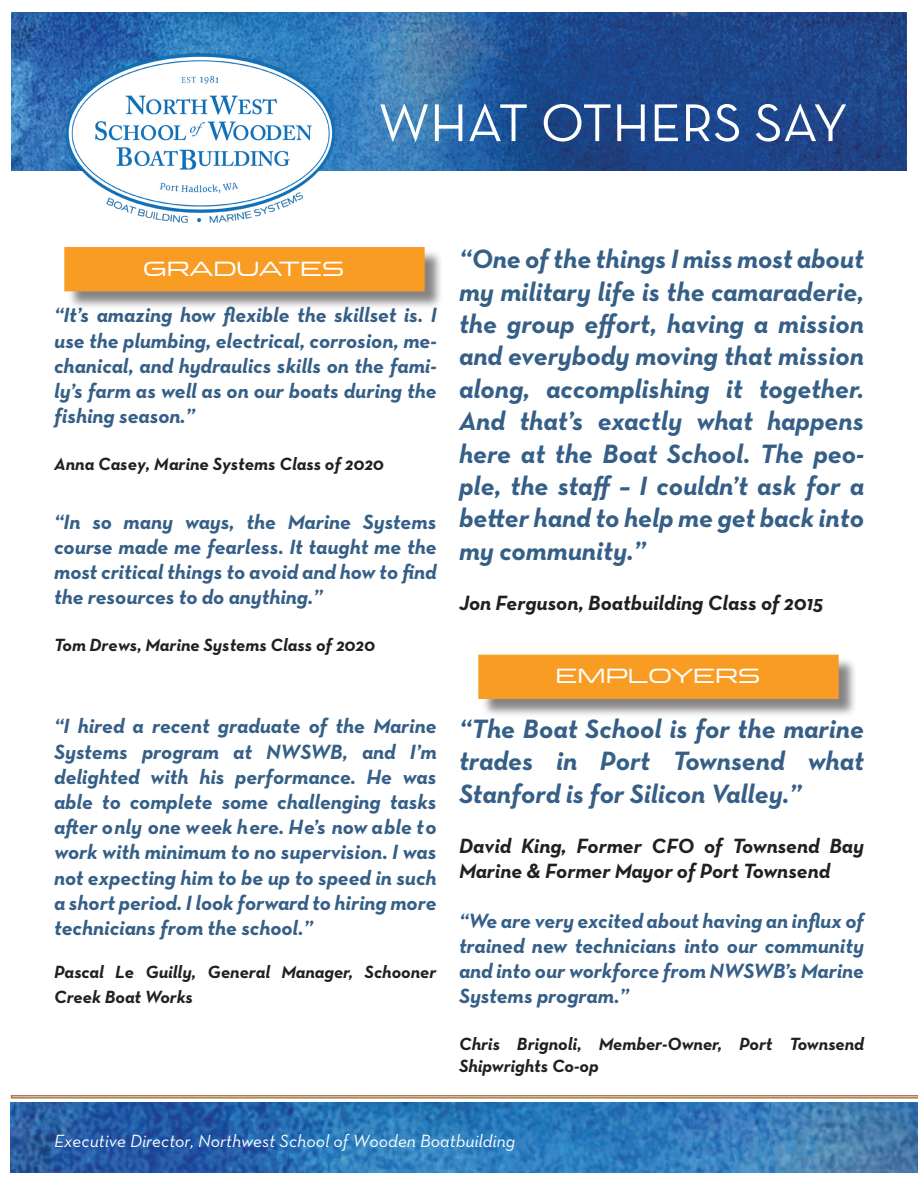
<style>
.page{position:relative;width:918px;height:1188px;background:#fff}
.page>*{position:absolute;margin:0;border:0;box-sizing:border-box;transform-origin:0 0}
.t1{font:54px "Neutraface Text";color:#fff}
.t2{font:italic 700 27px/32.4px "Neutraface Text";color:#355f87;text-align:justify}
.t3{font:italic 700 21px/25.2px "Neutraface Text";color:#355f87;text-align:justify}
.t4{font:italic 700 21px/25.2px "Neutraface Text";color:#231f20}
.t5{font:21px "Clonoid";color:#fff}
.t6{font:italic 700 18px/25.2px "Neutraface Text";color:#231f20}
.t7{font:italic 18px "Neutraface Text";color:#fff}
.t8{font:18px "Neutraface Text Bold Italic Alt";color:#231f20}
</style>
<div class="page">
<img style="left:11px;top:13px;width:896px;height:158px">
<img style="left:44px;top:40px;width:315px;height:183px">
<div style="left:67px;top:249px;width:376px;height:61px;background:#231f20;opacity:.55"></div>
<div style="left:64px;top:247px;width:360px;height:44px;background:#f89c23"></div>
<img style="left:11px;top:1102px;width:907px;height:70px">
<svg style="left:11px;top:1095px;width:907px;height:4px;background:#bd9c7b"></svg>
<div style="left:481px;top:657px;width:376px;height:60px;background:#231f20;opacity:.55"></div>
<div style="left:478px;top:655px;width:360px;height:44px;background:#f89c23"></div>
<p class="t1" style="left:378px;top:89px;width:471px">WHAT OTHERS SAY</p>
<p class="t5" style="left:143px;top:255px;width:202px">GRADUATES</p>
<p class="t3" style="left:54px;top:302px;width:384px">“It’s amazing how flexible the skillset is. I use the plumbing, electrical, corrosion, me&shy;chanical, and hydraulics skills on the fami&shy;ly’s farm as well as on our boats during the fishing season.”</p>
<p class="t8" style="left:54px;top:452px;width:331px">Anna Casey, Marine Systems Class of 2020</p>
<p class="t3" style="left:54px;top:509px;width:384px">“In so many ways, the Marine Systems course made me fearless. It taught me the most critical things to avoid and how to find the resources to do anything.”</p>
<p class="t6" style="left:54px;top:632px;width:323px">Tom Drews, Marine Systems Class of 2020</p>
<p class="t3" style="left:54px;top:713px;width:384px">“I hired a recent graduate of the Marine Systems program at NWSWB, and I’m delighted with his performance. He was able to complete some challenging tasks after only one week here. He’s now able to work with minimum to no supervision. I was not expecting him to be up to speed in such a short period. I look forward to hiring more technicians from the school.”</p>
<p class="t6" style="left:54px;top:959px;width:384px">Pascal Le Guilly, General Manager, Schooner<br>Creek Boat Works</p>
<p class="t2" style="left:459px;top:243px;width:407px">“One of the things I miss most about my military life is the camaraderie, the group effort, having a mission and everybody moving that mission along, accomplishing it together.<br>And that’s exactly what happens here at the Boat School. The peo&shy;ple, the staff – I couldn’t ask for a better hand to help me get back into my community.”</p>
<p class="t4" style="left:459px;top:590px;width:366px">Jon Ferguson, Boatbuilding Class of 2015</p>
<p class="t5" style="left:555px;top:663px;width:206px">EMPLOYERS</p>
<p class="t2" style="left:459px;top:712px;width:406px">“The Boat School is for the marine trades in Port Townsend what Stanford is for Silicon Valley.”</p>
<p class="t4" style="left:459px;top:833px;width:406px">David King, Former CFO of Townsend Bay<br>Marine &amp; Former Mayor of Port Townsend</p>
<p class="t3" style="left:459px;top:908px;width:407px">“We are very excited about having an influx of trained new technicians into our community and into our workforce from NWSWB’s Marine Systems program.”</p>
<p class="t6" style="left:459px;top:1033px;width:406px;line-height:21.6px">Chris Brignoli, Member-Owner, Port Townsend<br>Shipwrights Co-op</p>
<p class="t7" style="left:54px;top:1129px;width:463px">Executive Director, Northwest School of Wooden Boatbuilding</p>
</div>
